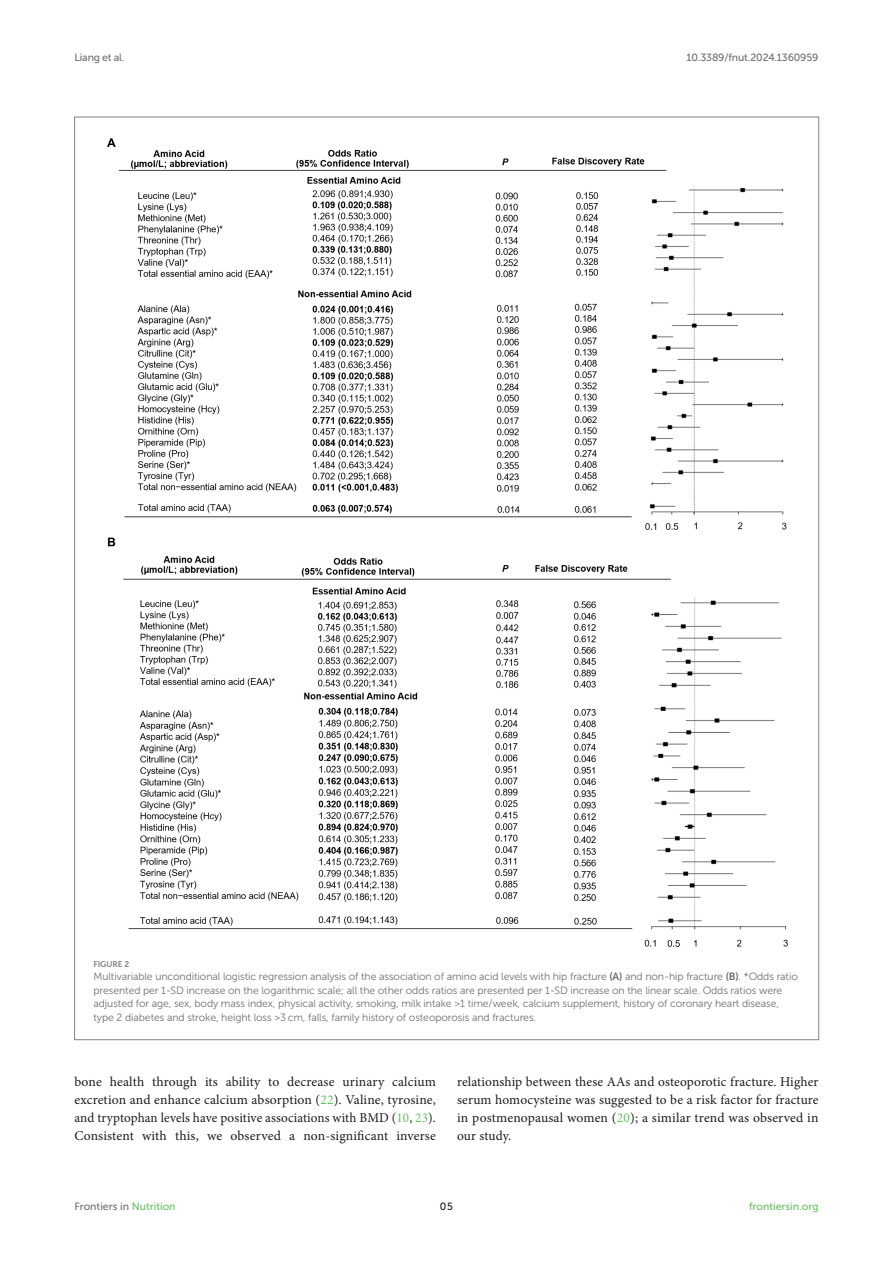
<style>
.page{position:relative;width:893px;height:1263px;background:#fff}
.page>*{position:absolute;margin:0;border:0;box-sizing:border-box;transform-origin:0 0}
.TEXT{font:13.5px/18px "Minion Pro";letter-spacing:.01em;color:#1b1c1b;text-align:justify}
.FIG_LEG{font:10.5px/13.5px "Museo Sans 300";letter-spacing:-.01em;color:#706f70}
.t1{font:10.5px "Museo Sans 500";letter-spacing:-.015em;color:#706f70}
.t2{font:10.5px "Museo Sans 500";color:#65c161}
.t3{font:10.5px "Museo Sans 500";color:#1b1c1b}
.FIG_HD{font:8.25px "Museo Sans 700";letter-spacing:-.01em;color:#7e7f7f}
.s1{font-family:"Museo Sans 700"}
.s2{color:#65c161}
</style>
<div class="page">
<img style="left:107px;top:138px;width:681px;height:809px">
<p class="t1" style="left:74px;top:51px;width:52px">Liang et al.</p>
<p class="t1" style="left:687px;top:51px;width:133px">10.3389/fnut.2024.1360959</p>
<p class="FIG_HD" style="left:94px;top:959px;width:37px">FIGURE 2</p>
<p class="FIG_LEG" style="left:94px;top:970px;width:706px">Multivariable unconditional logistic regression analysis of the association of amino acid levels with hip fracture <span class="s1">(A)</span> and non-hip fracture <span class="s1">(B)</span>. *Odds ratio presented per 1-SD increase on the logarithmic scale; all the other odds ratios are presented per 1-SD increase on the linear scale. Odds ratios were adjusted for age, sex, body mass index, physical activity, smoking, milk intake &gt;1 time/week, calcium supplement, history of coronary heart disease, type 2 diabetes and stroke, height loss &gt;3 cm, falls, family history of osteoporosis and fractures.</p>
<p class="TEXT" style="left:74px;top:1073px;width:363px">bone health through its ability to decrease urinary calcium excretion and enhance calcium absorption (<span class="s2">22</span>). Valine, tyrosine, and tryptophan levels have positive associations with BMD (<span class="s2">10</span>, <span class="s2">23</span>).<br>Consistent with this, we observed a non-significant inverse</p>
<p class="TEXT" style="left:457px;top:1073px;width:363px">relationship between these AAs and osteoporotic fracture. Higher serum homocysteine was suggested to be a risk factor for fracture in postmenopausal women (<span class="s2">20</span>); a similar trend was observed in our study.</p>
<p class="t1" style="left:74px;top:1200px;width:103px">Frontiers in <span class="s2">Nutrition</span></p>
<p class="t3" style="left:440px;top:1200px;width:14px">05</p>
<p class="t2" style="left:749px;top:1200px;width:71px">frontiersin.org</p>
</div>
